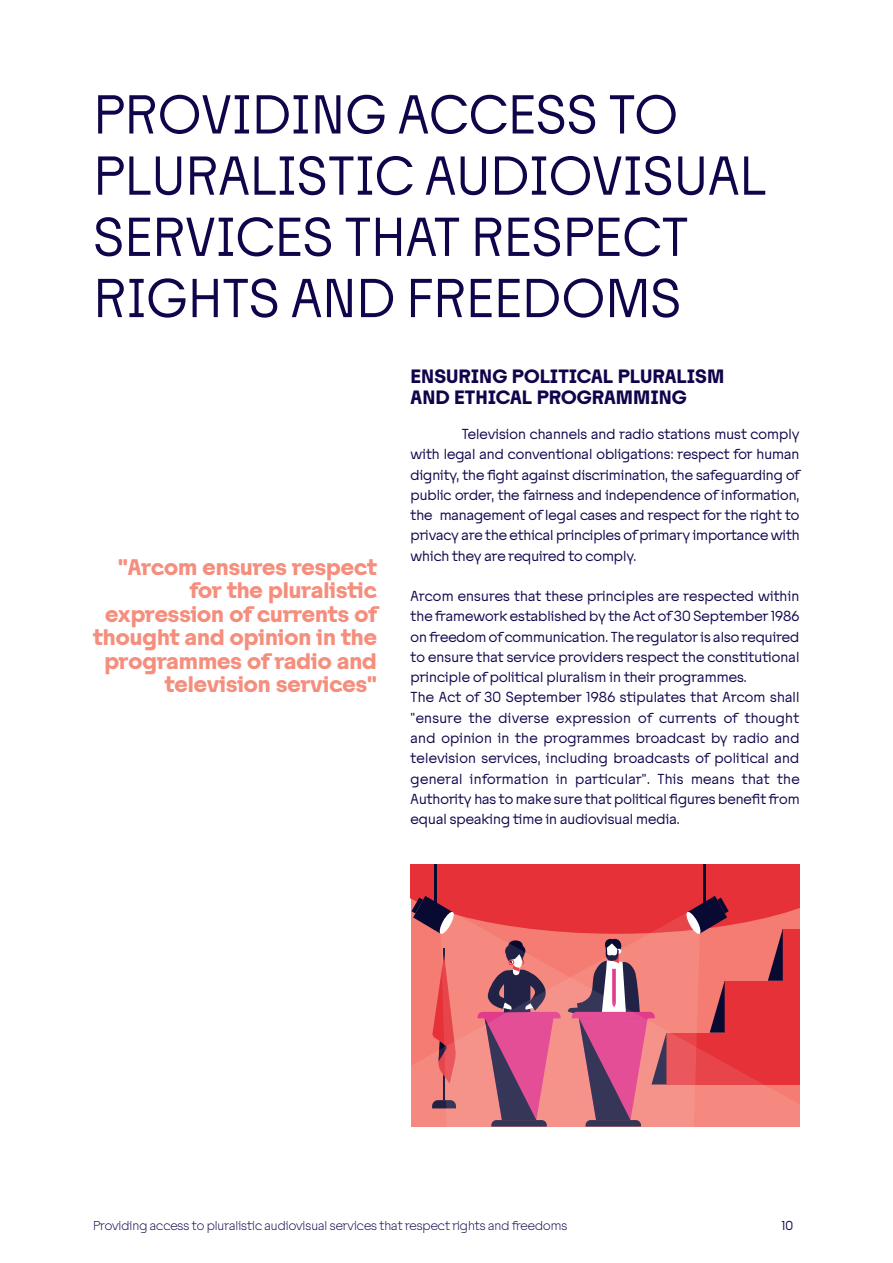
<style>
.page{position:relative;width:893px;height:1263px;background:#fff}
.page>*{position:absolute;margin:0;border:0;box-sizing:border-box;transform-origin:0 0}
.t1{font:51px/61.2px "Tosh";color:#12044b}
.t2{font:700 21px/23.4px "Tosh";color:#f58e7d;text-align:right}
.t3{font:700 18px/21px "Tosh";color:#12044b}
.t4{font:13.5px/20.2px "Tosh";letter-spacing:.01em;color:#12044b;text-align:justify}
.t5{font:300 12px "Tosh";color:#12044b}
.t6{font:12px "Tosh";color:#12044b}
</style>
<div class="page">
<div style="left:411px;top:864px;width:388px;height:48px;background:#e63138"></div>
<svg style="left:700px;top:912px;width:99px;height:215px;background:#e05455"></svg>
<svg style="left:411px;top:912px;width:289px;height:215px;background:#d36d78"></svg>
<h1 class="t1" style="left:94px;top:84px;width:674px">PROVIDING ACCESS TO<br>PLURALISTIC AUDIOVISUAL<br>SERVICES THAT RESPECT<br>RIGHTS AND FREEDOMS</h1>
<h2 class="t2" style="left:93px;top:555px;width:285px">"Arcom ensures respect for the pluralistic expression of currents of thought and opinion in the programmes of radio and television services"</h2>
<h3 class="t3" style="left:411px;top:366px;width:315px">ENSURING POLITICAL PLURALISM<br>AND ETHICAL PROGRAMMING</h3>
<p class="t4" style="left:411px;top:424px;width:390px;text-indent:51px">Television channels and radio stations must comply with legal and conventional obligations: respect for human dignity, the fight against discrimination, the safeguarding of public order, the fairness and independence of information, the management of legal cases and respect for the right to privacy are the ethical principles of primary importance with which they are required to comply.</p>
<p class="t4" style="left:411px;top:586px;width:390px;text-align:left">Arcom ensures that these principles are respected within the framework established by the Act of 30 September 1986 on freedom of communication. The regulator is also required to ensure that service providers respect the constitutional principle of political pluralism in their programmes.<br>The Act of 30 September 1986 stipulates that Arcom shall "ensure the diverse expression of currents of thought and opinion in the programmes broadcast by radio and television services, including broadcasts of political and general information in particular". This means that the Authority has to make sure that political figures benefit from equal speaking time in audiovisual media.</p>
<p class="t5" style="left:93px;top:1217px;width:476px">Providing access to pluralistic audiovisual services that respect rights and freedoms</p>
<p class="t6" style="left:782px;top:1217px;width:13px">10</p>
</div>
